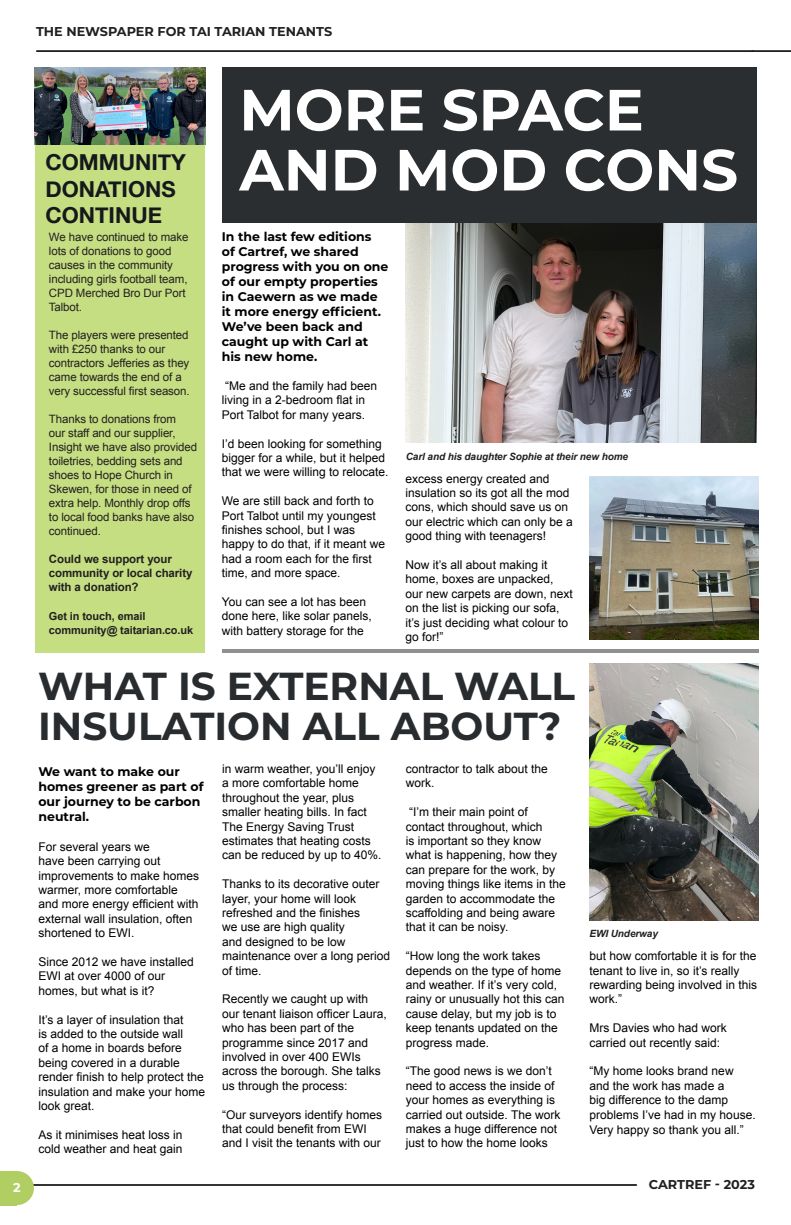
<style>
.page{position:relative;width:791px;height:1225px;background:#fff}
.page>*{position:absolute;margin:0;border:0;box-sizing:border-box;transform-origin:0 0}
.h2{font:700 58px "Montserrat";color:#fff}
.h2-2{font:700 39px "Montserrat";color:#292c2f}
.h2-3{font:700 22px/26.4px "Helvetica Neue";color:#15191c}
.t1{font:700 12.8px "Montserrat";color:#231f20}
.t2{font:700 12.8px "Montserrat";color:#fff}
.body_text{font:700 12.5px/15px "Montserrat";color:#000001}
.body_text-2{font:12px/14.4px "Arial";color:#000001}
.body_text-3{font:11.5px/14px "Arial";letter-spacing:-.01em;color:#231f20}
.body_text-4{font:700 11.5px/14px "Arial";letter-spacing:-.01em;color:#231f20}
.body_text-5{font:700 11px/14px "Arial";letter-spacing:-.01em;color:#231f20}
.body_text-6{font:italic 700 10px "Arial";letter-spacing:-.01em;color:#231f20}
.s1{font-size:38px;color:#fff}
</style>
<div class="page">
<hr style="left:222px;top:650px;width:537px;height:3px;background:#231f20">
<img style="left:589px;top:663px;width:170px;height:258px">
<img style="left:589px;top:476px;width:170px;height:163px">
<img style="left:406px;top:223px;width:350px;height:219px">
<div style="left:35px;top:145px;width:170px;height:508px;background:#c5de82"></div>
<hr style="left:36px;top:50px;width:718px;height:2px;background:#231f20">
<svg style="left:751px;top:50px;width:40px;height:2px"></svg>
<svg style="left:34px;top:1184px;width:603px;height:1px"></svg>
<div style="left:0;top:1171px;width:17px;height:34px;background:#b0ce62"></div>
<div style="left:0;top:1171px;width:34px;height:34px;background:#b0ce62;border-radius:50%"></div>
<div style="left:222px;top:67px;width:534px;height:156px;background:#2a2e30"></div>
<img style="left:35px;top:67px;width:171px;height:78px">
<p class="t1" style="left:36px;top:22px;width:298px">THE NEWSPAPER FOR TAI TARIAN TENANTS</p>
<p class="h2-3" style="left:45px;top:150px;width:142px">COMMUNITY<br>DONATIONS<br>CONTINUE</p>
<p class="body_text-3" style="left:49px;top:230px;width:141px">We have continued to make lots of donations to good causes in the community including girls football team,<br>CPD Merched Bro Dur Port<br>Talbot.</p>
<p class="body_text-3" style="left:49px;top:328px;width:142px">The players were presented with £250 thanks to our contractors Jefferies as they came towards the end of a very successful first season.</p>
<p class="body_text-3" style="left:49px;top:412px;width:150px">Thanks to donations from<br>our staff and our supplier,<br>Insight we have also provided toiletries, bedding sets and shoes to Hope Church in<br>Skewen, for those in need of extra help. Monthly drop offs to local food banks have also continued.</p>
<p class="body_text-4" style="left:49px;top:553px;width:145px">Could we support your community or local charity with a donation?</p>
<p class="body_text-5" style="left:49px;top:609px;width:146px">Get in touch, email community@ taitarian.co.uk</p>
<p class="h2" style="left:239px;top:68px;width:406px">MORE SPACE</p>
<p class="h2" style="left:239px;top:128px;width:500px">AND MOD CONS</p>
<p class="body_text" style="left:222px;top:228px;width:168px">In the last few editions<br>of Cartref, we shared progress with you on one of our empty properties in Caewern as we made it more energy efficient.<br>We’ve been back and caught up with Carl at his new home.</p>
<p class="body_text-2" style="left:222px;top:379px;width:157px">“Me and the family had been living in a 2-bedroom flat in<br>Port Talbot for many years.</p>
<p class="body_text-2" style="left:222px;top:436px;width:168px">I’d been looking for something bigger for a while, but it helped that we were willing to relocate.</p>
<p class="body_text-2" style="left:222px;top:494px;width:165px">We are still back and forth to<br>Port Talbot until my youngest finishes school, but I was happy to do that, if it meant we</p>
<p class="body_text-2" style="left:222px;top:551px;width:152px">had a room each for the first time, and more space.</p>
<p class="body_text-2" style="left:222px;top:595px;width:152px">You can see a lot has been done here, like solar panels,</p>
<p class="body_text-2" style="left:222px;top:623px;width:144px">with battery storage for the</p>
<p class="body_text-6" style="left:406px;top:450px;width:224px">Carl and his daughter Sophie at their new home</p>
<p class="body_text-2" style="left:405px;top:471px;width:146px">excess energy created and</p>
<p class="body_text-2" style="left:405px;top:486px;width:169px">insulation so its got all the mod cons, which should save us on our electric which can only be a good thing with teenagers!</p>
<p class="body_text-2" style="left:405px;top:558px;width:169px">Now it’s all about making it home, boxes are unpacked, our new carpets are down, next on the list is picking our sofa, it’s just deciding what colour to go for!”</p>
<p class="h2-2" style="left:38px;top:658px;width:538px">WHAT IS EXTERNAL WALL</p>
<p class="h2-2" style="left:38px;top:698px;width:547px">INSULATION ALL ABOUT?<span class="s1">?</span></p>
<p class="body_text" style="left:38px;top:763px;width:167px">We want to make our homes greener as part of our journey to be carbon neutral.</p>
<p class="body_text-2" style="left:38px;top:839px;width:162px">For several years we<br>have been carrying out improvements to make homes warmer, more comfortable and more energy efficient with external wall insulation, often shortened to EWI.</p>
<p class="body_text-2" style="left:38px;top:954px;width:157px">Since 2012 we have installed<br>EWI at over 4000 of our homes, but what is it?</p>
<p class="body_text-2" style="left:38px;top:1012px;width:168px">It’s a layer of insulation that<br>is added to the outside wall<br>of a home in boards before being covered in a durable render finish to help protect the insulation and make your home look great.</p>
<p class="body_text-2" style="left:38px;top:1127px;width:146px">As it minimises heat loss in cold weather and heat gain</p>
<p class="body_text-2" style="left:222px;top:761px;width:155px">in warm weather, you’ll enjoy a more comfortable home throughout the year, plus smaller heating bills. In fact</p>
<p class="body_text-2" style="left:222px;top:819px;width:161px">The Energy Saving Trust estimates that heating costs can be reduced by up to 40%.</p>
<p class="body_text-2" style="left:222px;top:877px;width:170px">Thanks to its decorative outer layer, your home will look refreshed and the finishes<br>we use are high quality<br>and designed to be low maintenance over a long period of time.</p>
<p class="body_text-2" style="left:222px;top:992px;width:166px">Recently we caught up with our tenant liaison officer Laura, who has been part of the programme since 2017 and involved in over 400 EWIs across the borough. She talks us through the process:</p>
<p class="body_text-2" style="left:222px;top:1107px;width:162px">“Our surveyors identify homes that could benefit from EWI and I visit the tenants with our</p>
<p class="body_text-2" style="left:406px;top:761px;width:144px">contractor to talk about the work.</p>
<p class="body_text-2" style="left:406px;top:805px;width:162px">“I’m their main point of contact throughout, which<br>is important so they know what is happening, how they can prepare for the work, by moving things like items in the garden to accommodate the scaffolding and being aware that it can be noisy.</p>
<p class="body_text-2" style="left:406px;top:949px;width:160px">“How long the work takes depends on the type of home and weather. If it’s very cold, rainy or unusually hot this can cause delay, but my job is to keep tenants updated on the progress made.</p>
<p class="body_text-2" style="left:406px;top:1064px;width:156px">“The good news is we don’t need to access the inside of your homes as everything is carried out outside. The work makes a huge difference not just to how the home looks</p>
<p class="body_text-6" style="left:589px;top:927px;width:70px">EWI Underway</p>
<p class="body_text-2" style="left:589px;top:949px;width:169px">but how comfortable it is for the tenant to live in, so it’s really rewarding being involved in this work.”</p>
<p class="body_text-2" style="left:589px;top:1021px;width:139px">Mrs Davies who had work carried out recently said:</p>
<p class="body_text-2" style="left:589px;top:1064px;width:168px">“My home looks brand new and the work has made a<br>big difference to the damp problems I’ve had in my house.<br>Very happy so thank you all.”</p>
<p class="t2" style="left:13px;top:1178px;width:9px">2</p>
<p class="t1" style="left:649px;top:1175px;width:108px">CARTREF - 2023</p>
</div>
